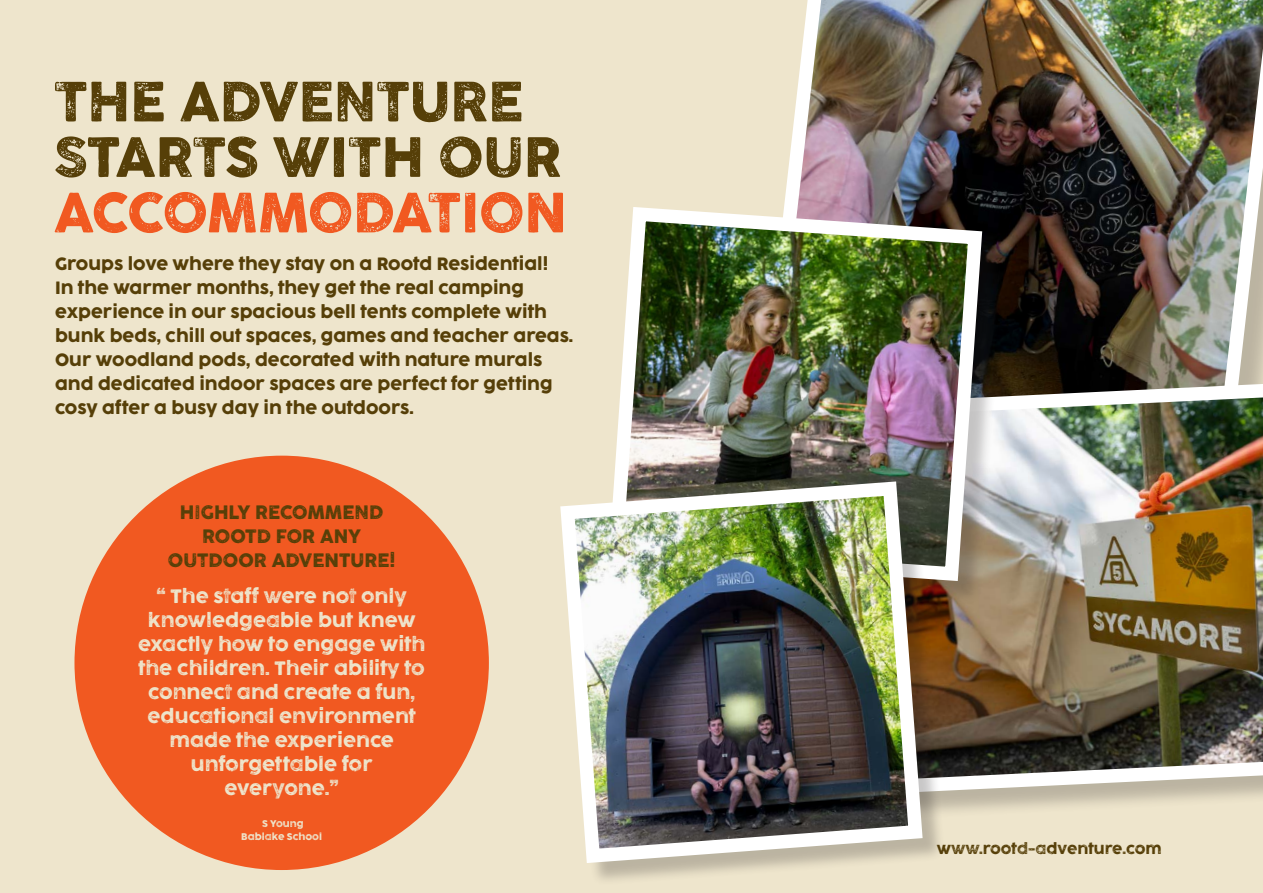
<style>
.page{position:relative;width:1263px;height:893px;background:#eee5cc}
.page>*{position:absolute;margin:0;border:0;box-sizing:border-box;transform-origin:0 0}
.t1{font:52.5px/55.5px "Cocogoose Pro Letterpress";color:#563f08}
.t2{font:18px/24px "Cocogoose Pro Letterpress";color:#eee5cc;text-align:center}
.t3{font:18px/24px "Cocogoose Pro Letterpress";color:#563f08;text-align:center}
.t4{font:16.5px/24px "Cocogoose Pro";color:#563f08}
.t5{font:14.1px "Cocogoose Pro Letterpress";color:#563f08}
.t6{font:9px "Cocogoose Pro Letterpress";color:#eee5cc}
.s1{color:#f15921}
</style>
<div class="page">
<img style="left:785px;top:0;width:478px;height:376px">
<div style="left:74px;top:456px;width:415px;height:414px;background:#f15921;border-radius:50%"></div>
<div style="left:854px;top:386px;width:409px;height:435px;background:#231f20;opacity:.25"></div>
<img style="left:945px;top:376px;width:318px;height:425px">
<div style="left:612px;top:211px;width:394px;height:394px;background:#231f20;opacity:.25"></div>
<img style="left:612px;top:200px;width:377px;height:388px">
<div style="left:564px;top:485px;width:381px;height:401px;background:#231f20;opacity:.25"></div>
<img style="left:560px;top:474px;width:370px;height:396px">
<p class="t1" style="left:54px;top:75px;width:514px">THE ADVENTURE<br>STARTS WITH OUR<br><span class="s1">ACCOMMODATION</span></p>
<p class="t4" style="left:55px;top:252px;width:520px">Groups love where they stay on a Rootd Residential!<br>In the warmer months, they get the real camping experience in our spacious bell tents complete with bunk beds, chill out spaces, games and teacher areas.<br>Our woodland pods, decorated with nature murals and dedicated indoor spaces are perfect for getting cosy after a busy day in the outdoors.</p>
<p class="t3" style="left:168px;top:501px;width:229px">HIGHLY RECOMMEND<br>ROOTD FOR ANY<br>OUTDOOR ADVENTURE!</p>
<p class="t2" style="left:138px;top:585px;width:289px">“ The staff were not only knowledgeable but knew exactly how to engage with the children. Their ability to connect and create a fun, educational environment made the experience unforgettable for everyone.”</p>
<p class="t6" style="left:262px;top:818px;width:43px">S Young</p>
<p class="t6" style="left:241px;top:832px;width:82px">Bablake School</p>
<p class="t5" style="left:937px;top:840px;width:226px">www.rootd-adventure.com</p>
</div>
